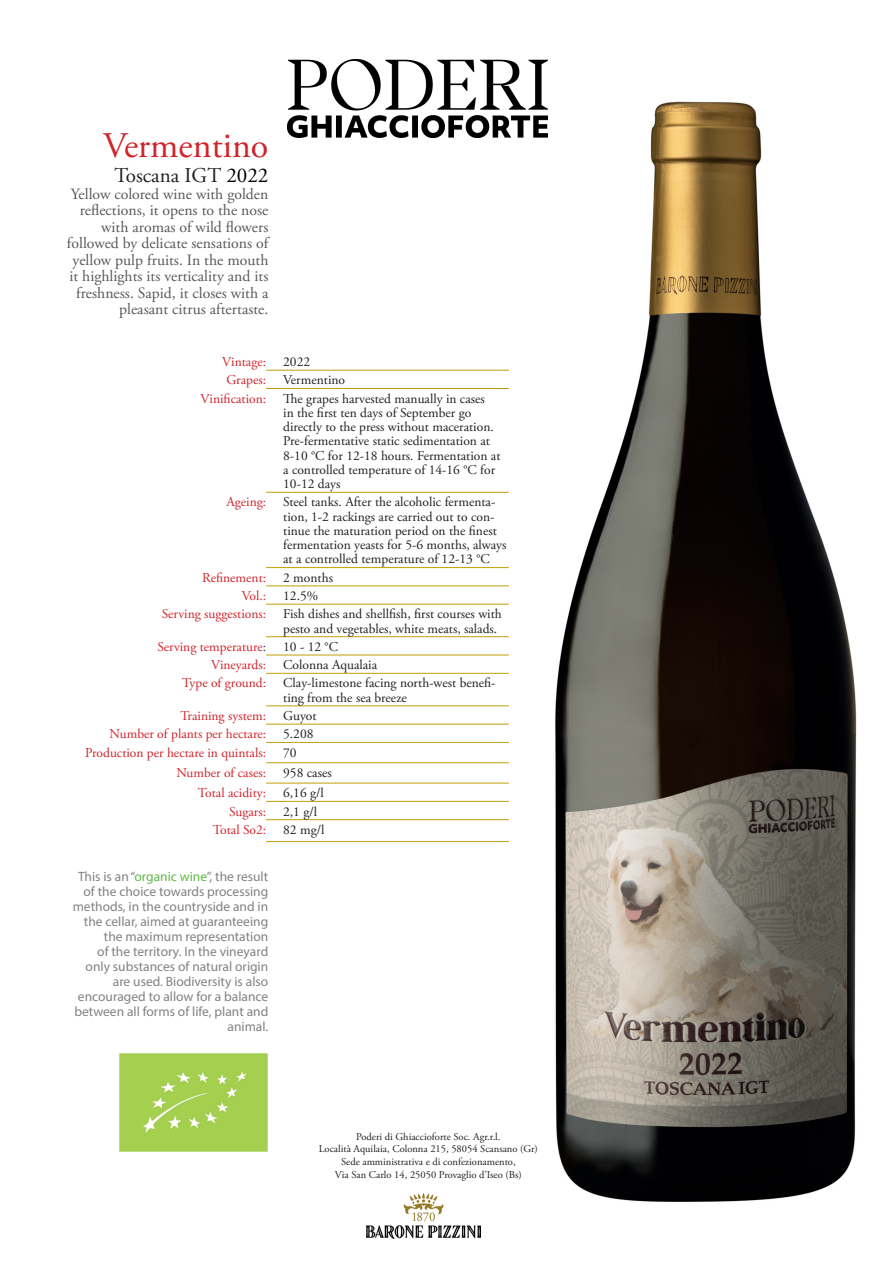
<style>
.page{position:relative;width:893px;height:1263px;background:#fff}
.page>*{position:absolute;margin:0;border:0;box-sizing:border-box;transform-origin:0 0}
.t1{font:36px "Adobe Garamond Pro";color:#d1232a}
.t2{font:21px "Adobe Garamond Pro";color:#231f20}
.t3{font:15.75px/16.5px "Adobe Garamond Pro";color:#57585a;text-align:right}
.t4{font:13.5px/14.2px "Adobe Garamond Pro";color:#231f20}
.t5{font:13.5px/15px "Myriad Pro";color:#808285;text-align:right}
.t6{font:13.5px "Adobe Garamond Pro";color:#d1232a}
.t7{font:10.5px/12.6px "Adobe Garamond Pro";color:#231f20;text-align:center}
.s1{color:#000002}
.s2{color:#013d7d}
.s3{color:#60bb46}
</style>
<div class="page">
<hr style="left:266px;top:742px;width:243px;height:1px;background:#c29e05">
<hr style="left:266px;top:762px;width:243px;height:1px;background:#c29e05">
<hr style="left:266px;top:783px;width:243px;height:1px;background:#c29e05">
<hr style="left:266px;top:801px;width:243px;height:1px;background:#c29e05">
<hr style="left:266px;top:819px;width:243px;height:1px;background:#c29e05">
<hr style="left:266px;top:841px;width:243px;height:1px;background:#c29e05">
<hr style="left:266px;top:370px;width:243px;height:1px;background:#c29e05">
<hr style="left:266px;top:388px;width:243px;height:1px;background:#c29e05">
<hr style="left:266px;top:492px;width:243px;height:1px;background:#c29e05">
<hr style="left:266px;top:567px;width:243px;height:1px;background:#c29e05">
<hr style="left:266px;top:586px;width:243px;height:1px;background:#c29e05">
<hr style="left:266px;top:604px;width:243px;height:1px;background:#c29e05">
<hr style="left:266px;top:636px;width:243px;height:1px;background:#c29e05">
<hr style="left:266px;top:655px;width:243px;height:1px;background:#c29e05">
<hr style="left:266px;top:673px;width:243px;height:1px;background:#c29e05">
<hr style="left:266px;top:706px;width:243px;height:1px;background:#c29e05">
<hr style="left:266px;top:724px;width:243px;height:1px;background:#c29e05">
<img style="left:367px;top:1194px;width:113px;height:44px">
<img style="left:119px;top:1053px;width:149px;height:99px">
<img style="left:287px;top:60px;width:261px;height:77px">
<img style="left:555px;top:101px;width:302px;height:1101px">
<h1 class="t1" style="left:103px;top:123px;width:167px">Vermentino</h1>
<h2 class="t2" style="left:115px;top:163px;width:155px">Toscana IGT <span class="s1">2022</span></h2>
<p class="t3" style="left:67px;top:186px;width:203px">Yellow colored wine with golden reflections, it opens to the nose with aromas of wild flowers followed by delicate sensations of yellow pulp fruits. In the mouth it highlights its verticality and its freshness. Sapid, it closes with a pleasant citrus aftertaste.</p>
<p class="t6" style="left:222px;top:354px;width:45px">Vintage:</p>
<p class="t4" style="left:283px;top:355px;width:28px">2022</p>
<p class="t6" style="left:227px;top:372px;width:41px">Grapes:</p>
<p class="t4" style="left:283px;top:373px;width:63px">Vermentino</p>
<p class="t6" style="left:201px;top:390px;width:67px">Vinification:</p>
<p class="t4" style="left:283px;top:392px;width:219px">The grapes harvested manually in cases<br>in the first ten days of September go directly to the press without maceration.<br>Pre-fermentative static sedimentation at 8-10 °C for 12-18 hours. Fermentation at a controlled temperature of 14-16 °C for 10-12 days</p>
<p class="t6" style="left:226px;top:494px;width:41px">Ageing:</p>
<p class="t4" style="left:283px;top:495px;width:225px">Steel tanks. After the alcoholic fermenta&shy;tion, 1-2 rackings are carried out to con&shy;tinue the maturation period on the finest fermentation yeasts for 5-6 months, always at a controlled temperature of 12-13 °C</p>
<p class="t6" style="left:202px;top:569px;width:65px">Refinement:</p>
<p class="t4" style="left:283px;top:571px;width:51px">2 months</p>
<p class="t6" style="left:242px;top:588px;width:26px">Vol.:</p>
<p class="t4" style="left:283px;top:589px;width:37px">12.5%</p>
<p class="t6" style="left:162px;top:606px;width:106px">Serving suggestions:</p>
<p class="t4" style="left:283px;top:607px;width:220px">Fish dishes and shellfish, first courses with pesto and vegetables, white meats, salads.</p>
<p class="t6" style="left:158px;top:638px;width:110px">Serving temperature<span class="s2">:</span></p>
<p class="t4" style="left:283px;top:640px;width:56px">10 - 12 °C</p>
<p class="t6" style="left:211px;top:657px;width:57px">Vineyards:</p>
<p class="t4" style="left:283px;top:658px;width:95px">Colonna Aqualaia</p>
<p class="t6" style="left:182px;top:675px;width:85px">Type of ground:</p>
<p class="t4" style="left:283px;top:676px;width:214px">Clay-limestone facing north-west benefi&shy;ting from the sea breeze</p>
<p class="t6" style="left:180px;top:708px;width:87px">Training system:</p>
<p class="t4" style="left:283px;top:709px;width:35px">Guyot</p>
<p class="t6" style="left:110px;top:726px;width:158px">Number of plants per hectare:</p>
<p class="t4" style="left:283px;top:727px;width:32px">5.208</p>
<p class="t6" style="left:85px;top:744px;width:182px">Production per hectare in quintals:</p>
<p class="t4" style="left:283px;top:746px;width:15px">70</p>
<p class="t6" style="left:176px;top:764px;width:91px">Number of cases:</p>
<p class="t4" style="left:283px;top:766px;width:50px">958 cases</p>
<p class="t6" style="left:198px;top:785px;width:70px">Total acidity:</p>
<p class="t4" style="left:283px;top:786px;width:42px">6,16 g/l</p>
<p class="t6" style="left:229px;top:803px;width:38px">Sugars:</p>
<p class="t4" style="left:283px;top:804px;width:36px">2,1 g/l</p>
<p class="t6" style="left:213px;top:821px;width:55px">Total So2:</p>
<p class="t4" style="left:283px;top:823px;width:43px">82 mg/l</p>
<p class="t5" style="left:73px;top:868px;width:197px">This is an “<span class="s3">organic wine</span>”, the result of the choice towards processing methods, in the countryside and in the cellar, aimed at guaranteeing the maximum representation<br>of the territory. In the vineyard only substances of natural origin are used. Biodiversity is also encouraged to allow for a balance between all forms of life, plant and animal.</p>
<p class="t7" style="left:319px;top:1130px;width:221px">Poderi di Ghiaccioforte Soc. Agr.r.l.<br>Località Aquilaia, Colonna 215, 58054 Scansano (Gr)<br>Sede amministrativa e di confezionamento,<br>Via San Carlo 14, 25050 Provaglio d’Iseo (Bs)</p>
</div>
